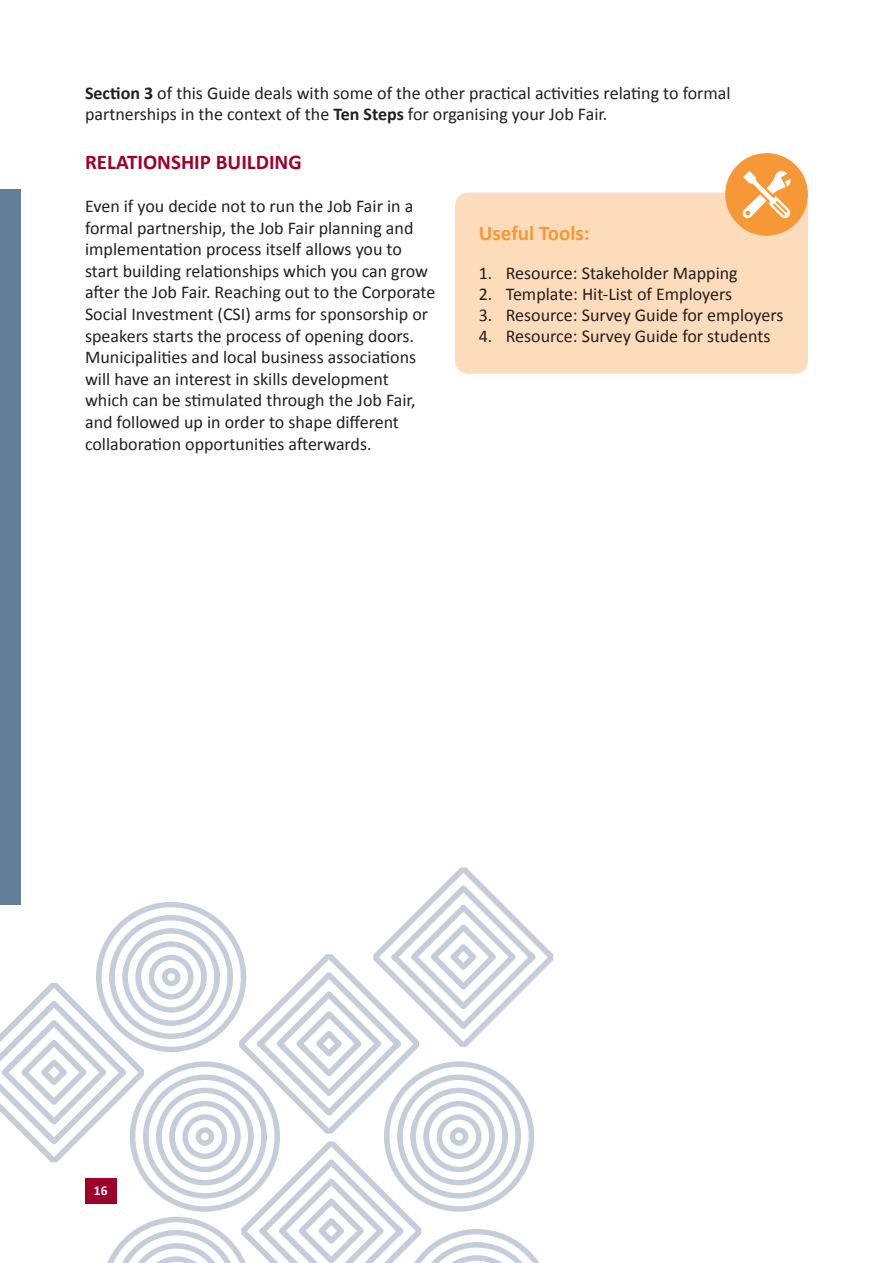
<style>
.page{position:relative;width:893px;height:1263px;background:#fff}
.page>*{position:absolute;margin:0;border:0;box-sizing:border-box;transform-origin:0 0}
.t1{font:700 21px "Calibri";color:#9e022b}
.t2{font:700 21px "Calibri";color:#f79837}
.t3{font:18px/21.6px "Calibri";color:#231f20}
.t4{font:700 13.5px "Calibri";color:#fff}
.s1{font-weight:700}
</style>
<div class="page">
<div style="left:0;top:189px;width:20px;height:716px;background:#617d97"></div>
<div style="left:455px;top:193px;width:353px;height:181px;background:#fddcbb;border-radius:13px"></div>
<div style="left:725px;top:153px;width:83px;height:83px;background:#f79837;border-radius:50%"></div>
<svg style="left:742px;top:170px;width:49px;height:49px"></svg>
<svg style="left:0;top:867px;width:554px;height:396px"></svg>
<p class="t3" style="left:85px;top:81px;width:647px"><span class="s1">Section 3</span> of this Guide deals with some of the other practical activities relating to formal partnerships in the context of the <span class="s1">Ten Steps</span> for organising your Job Fair.</p>
<p class="t1" style="left:85px;top:147px;width:218px">RELATIONSHIP BUILDING</p>
<p class="t3" style="left:85px;top:194px;width:352px">Even if you decide not to run the Job Fair in a formal partnership, the Job Fair planning and implementation process itself allows you to start building relationships which you can grow after the Job Fair. Reaching out to the Corporate Social Investment (CSI) arms for sponsorship or speakers starts the process of opening doors.<br>Municipalities and local business associations will have an interest in skills development which can be stimulated through the Job Fair, and followed up in order to shape different collaboration opportunities afterwards.</p>
<p class="t2" style="left:479px;top:218px;width:112px">Useful Tools:</p>
<p class="t3" style="left:479px;top:262px;width:260px">1. Resource: Stakeholder Mapping</p>
<p class="t3" style="left:479px;top:283px;width:255px">2. Template: Hit-List of Employers</p>
<p class="t3" style="left:479px;top:304px;width:306px">3. Resource: Survey Guide for employers</p>
<p class="t3" style="left:479px;top:325px;width:293px">4. Resource: Survey Guide for students</p>
<p class="t4" style="left:94px;top:1181px;width:15px">16</p>
</div>
